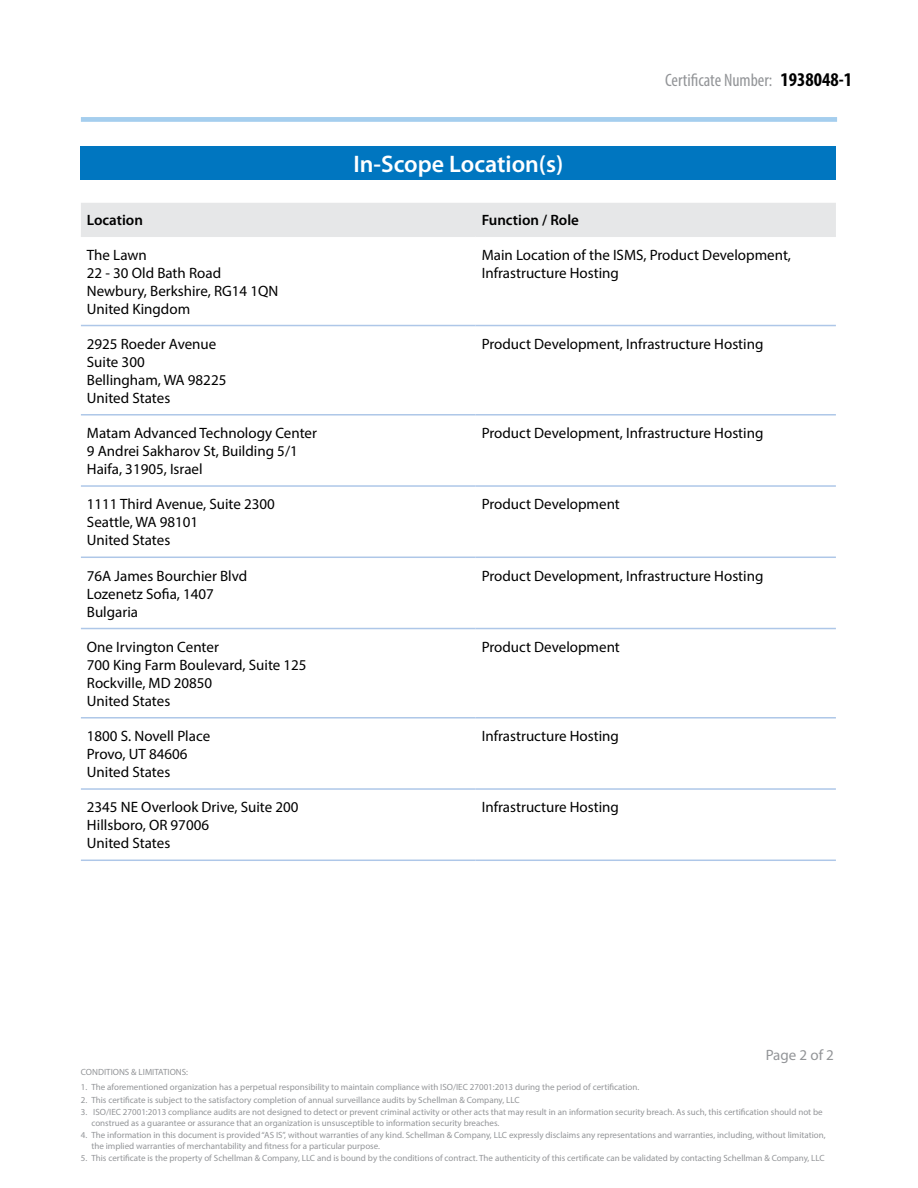
<style>
.page{position:relative;width:918px;height:1188px;background:#fff}
.page>*{position:absolute;margin:0;border:0;box-sizing:border-box;transform-origin:0 0}
.t1{font:600 24px "Myriad Pro";color:#fff}
.t2{font:condensed 18px "Myriad Pro";color:#939598}
.t3{font:15px/18px "Myriad Pro";color:#000}
.t4{font:600 15px "Myriad Pro";color:#000}
.t5{font:15px "Myriad Pro";color:#939598}
.t6{font:9px/10.8px "Myriad Pro";color:#939598}
.s1{font-weight:700;font-size:19.5px;color:#000}
</style>
<div class="page">
<div style="left:81px;top:117px;width:756px;height:5px;background:#a5ceee"></div>
<div style="left:81px;top:146px;width:755px;height:34px;background:#0076c0"></div>
<div style="left:81px;top:203px;width:755px;height:33px;background:#e6e7e8"></div>
<hr style="left:81px;top:236px;width:395px;height:1px;background:#e6e7e8">
<hr style="left:476px;top:236px;width:360px;height:1px;background:#e6e7e8">
<hr style="left:81px;top:325px;width:395px;height:1px;background:#aec7e8">
<hr style="left:476px;top:325px;width:360px;height:1px;background:#aec7e8">
<hr style="left:81px;top:414px;width:395px;height:2px;background:#aec7e8">
<hr style="left:476px;top:414px;width:360px;height:2px;background:#aec7e8">
<hr style="left:81px;top:485px;width:395px;height:2px;background:#aec7e8">
<hr style="left:476px;top:485px;width:360px;height:2px;background:#aec7e8">
<hr style="left:81px;top:557px;width:395px;height:1px;background:#aec7e8">
<hr style="left:476px;top:557px;width:360px;height:1px;background:#aec7e8">
<hr style="left:81px;top:628px;width:395px;height:1px;background:#aec7e8">
<hr style="left:476px;top:628px;width:360px;height:1px;background:#aec7e8">
<hr style="left:81px;top:717px;width:395px;height:2px;background:#aec7e8">
<hr style="left:476px;top:717px;width:360px;height:2px;background:#aec7e8">
<hr style="left:81px;top:788px;width:395px;height:2px;background:#aec7e8">
<hr style="left:476px;top:788px;width:360px;height:2px;background:#aec7e8">
<hr style="left:81px;top:860px;width:395px;height:1px;background:#aec7e8">
<hr style="left:476px;top:860px;width:360px;height:1px;background:#aec7e8">
<h1 class="t1" style="left:353px;top:148px;width:212px">In-Scope Location(s)</h1>
<h2 class="t2" style="left:665px;top:69px;width:188px">Certificate Number: <span class="s1">1938048-1</span></h2>
<h3 class="t4" style="left:87px;top:211px;width:58px">Location</h3>
<h3 class="t4" style="left:482px;top:211px;width:99px">Function / Role</h3>
<h3 class="t3" style="left:87px;top:245px;width:193px">The Lawn<br>22 - 30 Old Bath Road<br>Newbury, Berkshire, RG14 1QN<br>United Kingdom</h3>
<h3 class="t3" style="left:482px;top:245px;width:311px">Main Location of the ISMS, Product Development,<br>Infrastructure Hosting</h3>
<h3 class="t3" style="left:87px;top:335px;width:141px">2925 Roeder Avenue<br>Suite 300<br>Bellingham, WA 98225<br>United States</h3>
<h3 class="t3" style="left:482px;top:335px;width:283px">Product Development, Infrastructure Hosting</h3>
<h3 class="t3" style="left:87px;top:424px;width:232px">Matam Advanced Technology Center<br>9 Andrei Sakharov St, Building 5/1<br>Haifa, 31905, Israel</h3>
<h3 class="t3" style="left:482px;top:424px;width:283px">Product Development, Infrastructure Hosting</h3>
<h3 class="t3" style="left:87px;top:495px;width:190px">1111 Third Avenue, Suite 2300<br>Seattle, WA 98101<br>United States</h3>
<h3 class="t3" style="left:482px;top:495px;width:140px">Product Development</h3>
<h3 class="t3" style="left:87px;top:566px;width:162px">76A James Bourchier Blvd<br>Lozenetz Sofia, 1407<br>Bulgaria</h3>
<h3 class="t3" style="left:482px;top:566px;width:283px">Product Development, Infrastructure Hosting</h3>
<h3 class="t3" style="left:87px;top:638px;width:221px">One Irvington Center<br>700 King Farm Boulevard, Suite 125<br>Rockville, MD 20850<br>United States</h3>
<h3 class="t3" style="left:482px;top:638px;width:140px">Product Development</h3>
<h3 class="t3" style="left:87px;top:727px;width:125px">1800 S. Novell Place<br>Provo, UT 84606<br>United States</h3>
<h3 class="t3" style="left:482px;top:727px;width:139px">Infrastructure Hosting</h3>
<h3 class="t3" style="left:87px;top:798px;width:213px">2345 NE Overlook Drive, Suite 200<br>Hillsboro, OR 97006<br>United States</h3>
<h3 class="t3" style="left:482px;top:798px;width:139px">Infrastructure Hosting</h3>
<h3 class="t5" style="left:766px;top:1045px;width:70px">Page 2 of 2</h3>
<p class="t6" style="left:81px;top:1066px;width:109px">CONDITIONS &amp; LIMITATIONS:</p>
<p class="t6" style="left:81px;top:1082px;width:560px">1. The aforementioned organization has a perpetual responsibility to maintain compliance with ISO/IEC 27001:2013 during the period of certification.</p>
<p class="t6" style="left:81px;top:1094px;width:440px">2. This certificate is subject to the satisfactory completion of annual surveillance audits by Schellman &amp; Company, LLC</p>
<p class="t6" style="left:91px;top:1106px;width:733px;text-indent:-11px">3. ISO/IEC 27001:2013 compliance audits are not designed to detect or prevent criminal activity or other acts that may result in an information security breach. As such, this certification should not be construed as a guarantee or assurance that an organization is unsusceptible to information security breaches.</p>
<p class="t6" style="left:91px;top:1129px;width:736px;text-indent:-11px">4. The information in this document is provided “AS IS”, without warranties of any kind. Schellman &amp; Company, LLC expressly disclaims any representations and warranties, including, without limitation, the implied warranties of merchantability and fitness for a particular purpose.</p>
<p class="t6" style="left:81px;top:1152px;width:745px">5. This certificate is the property of Schellman &amp; Company, LLC and is bound by the conditions of contract. The authenticity of this certificate can be validated by contacting Schellman &amp; Company, LLC</p>
</div>
